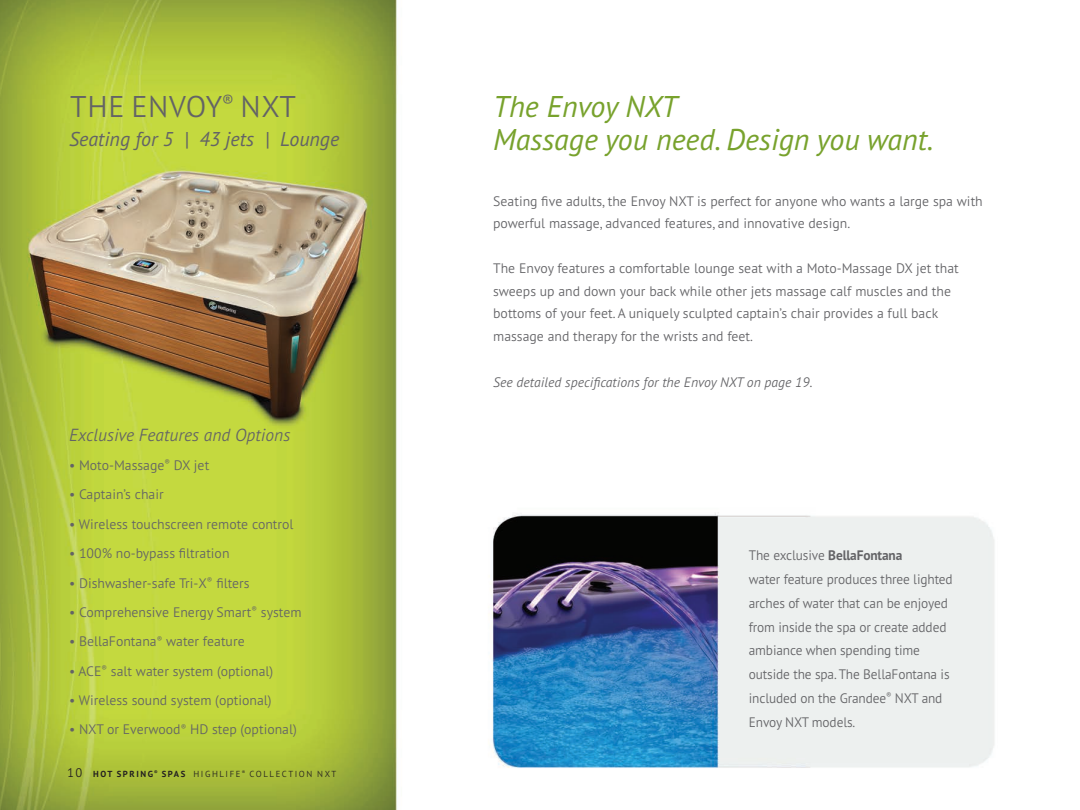
<style>
.page{position:relative;width:1080px;height:810px;background:#fff}
.page>*{position:absolute;margin:0;border:0;box-sizing:border-box;transform-origin:0 0}
.t1{font:italic 30px/33.1px "PT Sans Pro";color:#78a22d}
.t2{font:300 30px "PT Sans Pro";letter-spacing:.01em;color:#636366}
.t3{font:italic 20px "PT Sans Pro";color:#636366}
.t4{font:italic 300 17.5px "PT Sans Pro";color:#636366}
.t5{font:300 13.75px/23.8px "PT Sans Pro";color:#636366}
.t6{font:italic 300 13.75px "PT Sans Pro";color:#636366}
.t7{font:300 8.75px "PT Sans Pro";letter-spacing:.18em;color:#231f20}
.s1{font-size:12.5px}
.s2{font-weight:700}
</style>
<div class="page">
<img style="left:0;top:0;width:994px;height:810px">
<h1 class="t2" style="left:70px;top:87px;width:227px">Th e Envoy <sup>®</sup> NXT</h1>
<h1 class="t1" style="left:493px;top:89px;width:442px">The Envoy NXT<br>Massage you need. Design you want.</h1>
<p class="t5" style="left:493px;top:189px;width:491px;line-height:22.5px">Seating five adults, the E nvoy NXT is perfect for anyone who wants a large spa with powerful massage, advanced features, and innovative design.</p>
<p class="t5" style="left:493px;top:257px;width:467px;line-height:22.5px">The E nvoy features a comfortable lounge seat with a Moto-Massage DX jet that sweeps up and down your back while other jets massage calf muscles and the bottoms of your feet. A uniquely sculpted captain’s chair provides a full back massage and therapy for the wrists and feet.</p>
<p class="t6" style="left:493px;top:373px;width:321px">See detailed specifications for the Envoy NXT on page 19.</p>
<h2 class="t3" style="left:69px;top:126px;width:272px">Seating for 5 | 43 jets | Lounge</h2>
<p class="t4" style="left:69px;top:423px;width:223px">Exclusive Features and Options</p>
<p class="t5" style="left:69px;top:453px;width:142px">• Moto-Massage<sup>®</sup> DX jet</p>
<p class="t5" style="left:69px;top:482px;width:96px">• Captain’s chair</p>
<p class="t5" style="left:69px;top:512px;width:226px">• Wireless touchscreen remote control</p>
<p class="t5" style="left:69px;top:541px;width:162px">• 100% no-bypass filtration</p>
<p class="t5" style="left:69px;top:570px;width:182px">• Dishwasher-safe Tri-X<sup>®</sup> filters</p>
<p class="t5" style="left:69px;top:600px;width:234px">• Comprehensive Energy Smart<sup>®</sup> system</p>
<p class="t5" style="left:69px;top:629px;width:177px">• BellaFontana<sup>®</sup> water feature</p>
<p class="t5" style="left:69px;top:659px;width:206px">• ACE<sup>®</sup> salt water system (optional)</p>
<p class="t5" style="left:69px;top:688px;width:204px">• Wireless sound system (optional)</p>
<p class="t5" style="left:69px;top:717px;width:229px">• NXT or Everwood<sup>®</sup> HD step (optional)</p>
<p class="t7" style="left:67px;top:769px;width:222px"><span class="s1">10</span> <span class="s2">Hot Spring</span><sup>®</sup> <span class="s2">Spas</span> Hi gh li fe<sup>®</sup> Co llection</p>
<p class="t7" style="left:317px;top:769px;width:21px">NXT</p>
<p class="t5" style="left:749px;top:543px;width:205px">The exclusive <span class="s2">BellaFontana<br></span>water feature produces three lighted arches of water that can be enjoyed from inside the spa or create added ambiance when spending time outside the spa. The BellaFontana is included on the Grandee<sup>®</sup> NXT and<br>E nvoy NXT models.</p>
</div>
